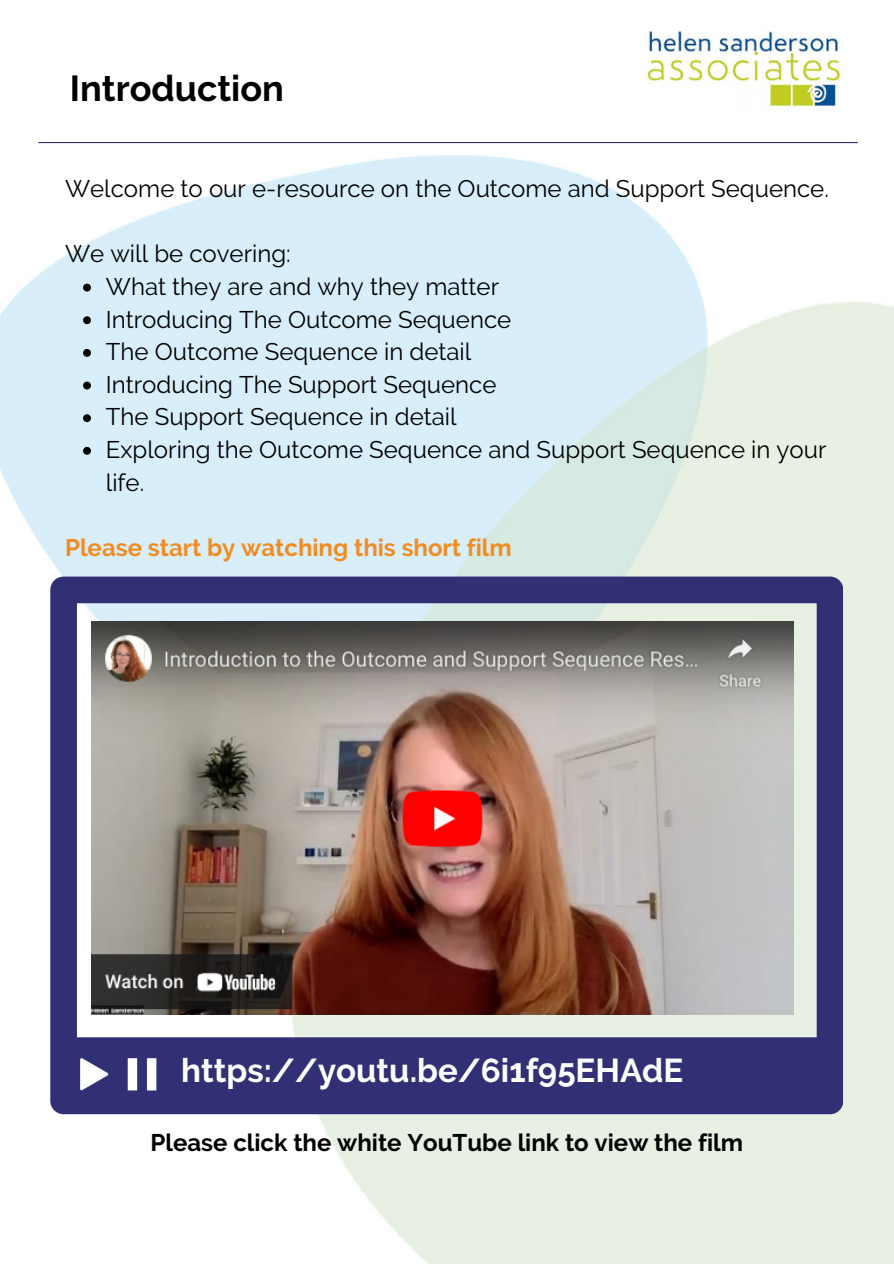
<style>
.page{position:relative;width:894px;height:1264px;background:#fff}
.page>*{position:absolute;margin:0;border:0;box-sizing:border-box;transform-origin:0 0}
.t1{font:700 36px "Raleway";color:#000}
.t2{font:700 33px "Raleway";color:#fff}
.t3{font:24px/32.7px "Raleway";color:#000}
.t4{font:700 24px "Raleway";color:#000}
.t5{font:700 24px "Raleway";color:#f38c20}
</style>
<div class="page">
<img style="left:0;top:142px;width:893px;height:1121px">
<svg style="left:50px;top:576px;width:792px;height:538px;background:#6a6c99"></svg>
<img style="left:92px;top:621px;width:700px;height:393px">
<hr style="left:38px;top:142px;width:819px;height:1px;background:#313074">
<img style="left:645px;top:31px;width:195px;height:76px">
<svg style="left:83px;top:284px;width:8px;height:7px"></svg>
<svg style="left:83px;top:316px;width:8px;height:8px"></svg>
<svg style="left:83px;top:349px;width:8px;height:8px"></svg>
<svg style="left:83px;top:381px;width:8px;height:8px"></svg>
<svg style="left:83px;top:414px;width:8px;height:8px"></svg>
<svg style="left:83px;top:447px;width:8px;height:8px"></svg>
<h1 class="t1" style="left:70px;top:67px;width:215px">Introduction</h1>
<p class="t3" style="left:65px;top:172px;width:765px">Welcome to our e-resource on the Outcome and Support Sequence.</p>
<p class="t3" style="left:106px;top:237px;width:722px;text-indent:-41px">We will be covering:<br>What they are and why they matter<br>Introducing The Outcome Sequence<br>The Outcome Sequence in detail<br>Introducing The Support Sequence<br>The Support Sequence in detail<br>Exploring the Outcome Sequence and Support Sequence in your life.</p>
<p class="t5" style="left:65px;top:533px;width:448px">Please start by watching this short film</p>
<h2 class="t2" style="left:181px;top:1051px;width:503px">https://youtu.be/6i1f95EHAdE</h2>
<p class="t4" style="left:150px;top:1128px;width:594px">Please click the white YouTube link to view the film</p>
</div>
